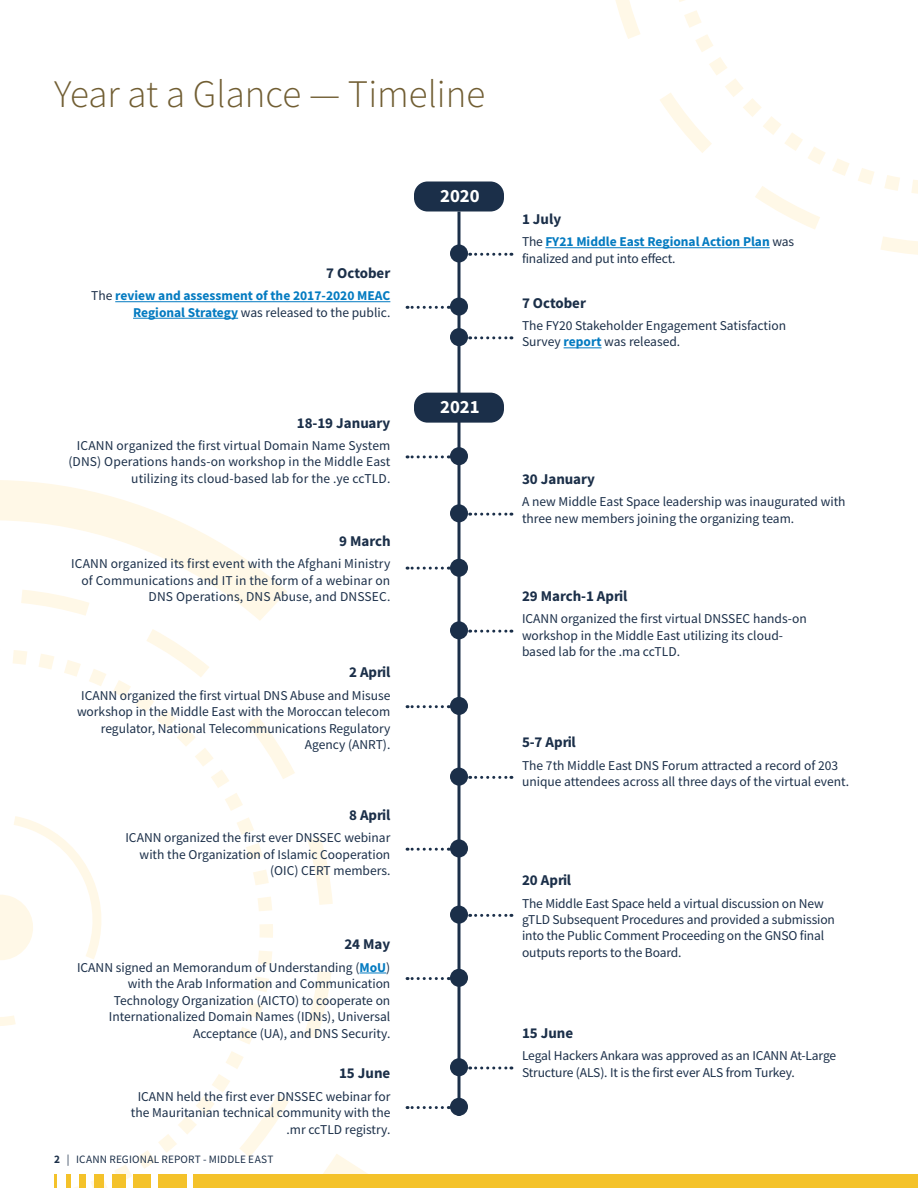
<style>
.page{position:relative;width:918px;height:1188px;background:#fff}
.page>*{position:absolute;margin:0;border:0;box-sizing:border-box;transform-origin:0 0}
.t1{font:39px "Source Sans Variable";color:#715e33}
.t2{font:18.75px "Source Sans Variable";color:#fff}
.t3{font:15px "Source Sans Variable";color:#1b2f49}
.t4{font:13.5px/16.5px "Source Sans Pro";color:#1b2f49}
.t5{font:700 13.5px/16.5px "Source Sans Pro";color:#047bc1;text-align:right}
.t6{font:11.25px "Source Sans Pro";letter-spacing:.015em;color:#1b2f49}
.s1{font-weight:400;color:#1b2f49}
.s2{font-weight:700;color:#047bc1}
.s3{font-family:"Source Sans Variable"}
</style>
<div class="page">
<svg style="left:684px;top:10px;width:17px;height:18px"></svg>
<svg style="left:832px;top:159px;width:18px;height:17px"></svg>
<svg style="left:858px;top:168px;width:16px;height:17px"></svg>
<svg style="left:884px;top:175px;width:16px;height:16px"></svg>
<svg style="left:911px;top:180px;width:7px;height:14px"></svg>
<svg style="left:615px;top:0;width:25px;height:39px"></svg>
<svg style="left:660px;top:35px;width:165px;height:130px"></svg>
<svg style="left:755px;top:186px;width:65px;height:43px"></svg>
<svg style="left:881px;top:236px;width:37px;height:19px"></svg>
<svg style="left:237px;top:1027px;width:17px;height:17px"></svg>
<svg style="left:70px;top:1051px;width:298px;height:137px"></svg>
<svg style="left:0;top:816px;width:102px;height:210px"></svg>
<svg style="left:13px;top:650px;width:14px;height:15px"></svg>
<svg style="left:39px;top:654px;width:15px;height:15px"></svg>
<svg style="left:64px;top:660px;width:17px;height:17px"></svg>
<svg style="left:89px;top:669px;width:17px;height:17px"></svg>
<svg style="left:247px;top:1002px;width:16px;height:17px"></svg>
<svg style="left:253px;top:977px;width:16px;height:15px"></svg>
<svg style="left:258px;top:951px;width:14px;height:14px"></svg>
<svg style="left:260px;top:924px;width:13px;height:14px"></svg>
<svg style="left:258px;top:897px;width:14px;height:14px"></svg>
<svg style="left:253px;top:870px;width:16px;height:15px"></svg>
<svg style="left:246px;top:843px;width:17px;height:17px"></svg>
<svg style="left:237px;top:817px;width:17px;height:18px"></svg>
<svg style="left:304px;top:971px;width:27px;height:68px"></svg>
<svg style="left:308px;top:837px;width:25px;height:68px"></svg>
<svg style="left:113px;top:629px;width:182px;height:182px"></svg>
<svg style="left:0;top:480px;width:287px;height:141px"></svg>
<div style="left:133px;top:1174px;width:18px;height:14px;background:#f4c22a"></div>
<div style="left:158px;top:1174px;width:29px;height:14px;background:#f4c22a"></div>
<div style="left:193px;top:1174px;width:725px;height:14px;background:#f4c22a"></div>
<div style="left:112px;top:1174px;width:14px;height:14px;background:#f4c22a"></div>
<div style="left:94px;top:1174px;width:10px;height:14px;background:#f4c22a"></div>
<div style="left:79px;top:1174px;width:7px;height:14px;background:#f4c22a"></div>
<hr style="left:66px;top:1174px;width:4px;height:14px;background:#f4c22a">
<hr style="left:54px;top:1174px;width:3px;height:14px;background:#f4c22a">
<div style="left:414px;top:182px;width:90px;height:30px;background:#1b2f49;border-radius:14px"></div>
<hr style="left:458px;top:212px;width:2px;height:904px;background:#1b2f49">
<div style="left:414px;top:393px;width:90px;height:30px;background:#1b2f49;border-radius:14px"></div>
<div style="left:450px;top:244px;width:18px;height:18px;background:#1b2f49;border-radius:50%"></div>
<svg style="left:470px;top:253px;width:42px;height:3px"></svg>
<hr style="left:545px;top:247px;width:225px;height:1px;background:#047bc1">
<div style="left:450px;top:906px;width:18px;height:18px;background:#1b2f49;border-radius:50%"></div>
<svg style="left:470px;top:914px;width:42px;height:3px"></svg>
<div style="left:450px;top:1058px;width:18px;height:18px;background:#1b2f49;border-radius:50%"></div>
<svg style="left:470px;top:1066px;width:42px;height:4px"></svg>
<div style="left:450px;top:328px;width:18px;height:18px;background:#1b2f49;border-radius:50%"></div>
<svg style="left:470px;top:336px;width:42px;height:3px"></svg>
<hr style="left:564px;top:348px;width:38px;height:1px;background:#047bc1">
<div style="left:450px;top:504px;width:18px;height:18px;background:#1b2f49;border-radius:50%"></div>
<svg style="left:470px;top:513px;width:42px;height:3px"></svg>
<div style="left:450px;top:621px;width:18px;height:18px;background:#1b2f49;border-radius:50%"></div>
<svg style="left:470px;top:630px;width:42px;height:3px"></svg>
<div style="left:450px;top:768px;width:18px;height:18px;background:#1b2f49;border-radius:50%"></div>
<svg style="left:470px;top:776px;width:42px;height:3px"></svg>
<div style="left:450px;top:298px;width:18px;height:18px;background:#1b2f49;border-radius:50%"></div>
<svg style="left:407px;top:306px;width:35px;height:3px"></svg>
<hr style="left:115px;top:301px;width:275px;height:1px;background:#047bc1">
<hr style="left:133px;top:318px;width:105px;height:1px;background:#047bc1">
<div style="left:450px;top:447px;width:18px;height:18px;background:#1b2f49;border-radius:50%"></div>
<svg style="left:407px;top:455px;width:35px;height:3px"></svg>
<div style="left:450px;top:697px;width:18px;height:18px;background:#1b2f49;border-radius:50%"></div>
<svg style="left:407px;top:705px;width:35px;height:3px"></svg>
<div style="left:450px;top:839px;width:18px;height:18px;background:#1b2f49;border-radius:50%"></div>
<svg style="left:407px;top:848px;width:35px;height:3px"></svg>
<div style="left:450px;top:969px;width:18px;height:18px;background:#1b2f49;border-radius:50%"></div>
<svg style="left:407px;top:977px;width:35px;height:3px"></svg>
<svg style="left:360px;top:973px;width:26px;height:1px"></svg>
<div style="left:450px;top:1098px;width:18px;height:18px;background:#1b2f49;border-radius:50%"></div>
<svg style="left:407px;top:1106px;width:35px;height:3px"></svg>
<svg style="left:407px;top:567px;width:35px;height:3px"></svg>
<div style="left:450px;top:559px;width:18px;height:18px;background:#1b2f49;border-radius:50%"></div>
<h1 class="t1" style="left:54px;top:71px;width:433px">Year at a Glance — Timeline</h1>
<p class="t3" style="left:326px;top:264px;width:66px">7 October</p>
<p class="t5" style="left:91px;top:287px;width:301px"><span class="s1">The</span> review and assessment of the 2017-2020 MEAC<br>Regional Strategy <span class="s1">was released to the public.</span></p>
<p class="t3" style="left:297px;top:413px;width:95px">18-19 January</p>
<p class="t4" style="left:68px;top:437px;width:324px;text-align:right">ICANN organized the first virtual Domain Name System (DNS) Operations hands-on workshop in the Middle East utilizing its cloud-based lab for the .ye ccTLD.</p>
<p class="t3" style="left:339px;top:532px;width:53px">9 March</p>
<p class="t4" style="left:71px;top:555px;width:321px;text-align:right">ICANN organized its first event with the Afghani Ministry of Communications and IT in the form of a webinar on<br>DNS Operations, DNS Abuse, and DNSSEC.</p>
<p class="t3" style="left:349px;top:663px;width:43px">2 April</p>
<p class="t4" style="left:77px;top:687px;width:315px;text-align:right">ICANN organized the first virtual DNS Abuse and Misuse workshop in the Middle East with the Moroccan telecom regulator, National Telecommunications Regulatory Agency (ANRT).</p>
<p class="t3" style="left:349px;top:806px;width:43px">8 April</p>
<p class="t4" style="left:125px;top:829px;width:266px;text-align:right">ICANN organized the first ever DNSSEC webinar with the Organization of Islamic Cooperation (OIC) CERT members.</p>
<p class="t3" style="left:344px;top:935px;width:47px">24 May</p>
<p class="t4" style="left:77px;top:959px;width:315px;text-align:right">ICANN signed an Memorandum of Understanding (<span class="s2">MoU</span>) with the Arab Information and Communication Technology Organization (AICTO) to cooperate on Internationalized Domain Names (IDNs), Universal Acceptance (UA), and DNS Security.</p>
<p class="t3" style="left:339px;top:1064px;width:53px">15 June</p>
<p class="t4" style="left:131px;top:1088px;width:261px;text-align:right">ICANN held the first ever DNSSEC webinar for the Mauritanian technical community with the .mr ccTLD registry.</p>
<p class="t6" style="left:54px;top:1152px;width:221px"><span class="s3">2</span> | ICANN REGIONAL REPORT - MIDDLE EAST</p>
<h2 class="t2" style="left:440px;top:185px;width:41px">2020</h2>
<h2 class="t2" style="left:440px;top:396px;width:41px">2021</h2>
<p class="t3" style="left:522px;top:210px;width:41px">1 July</p>
<p class="t4" style="left:522px;top:234px;width:274px">The <span class="s2">FY21 Middle East Regional Action Plan</span> was finalized and put into effect.</p>
<p class="t3" style="left:522px;top:293px;width:66px">7 October</p>
<p class="t4" style="left:522px;top:317px;width:266px">The FY20 Stakeholder Engagement Satisfaction<br>Survey <span class="s2">report</span> was released.</p>
<p class="t3" style="left:522px;top:470px;width:74px">30 January</p>
<p class="t4" style="left:522px;top:493px;width:325px">A new Middle East Space leadership was inaugurated with three new members joining the organizing team.</p>
<p class="t3" style="left:522px;top:587px;width:107px">29 March-1 April</p>
<p class="t4" style="left:522px;top:610px;width:286px">ICANN organized the first virtual DNSSEC hands-on workshop in the Middle East utilizing its cloud&shy;based lab for the .ma ccTLD.</p>
<p class="t3" style="left:522px;top:733px;width:55px">5-7 April</p>
<p class="t4" style="left:522px;top:757px;width:329px">The 7th Middle East DNS Forum attracted a record of 203 unique attendees across all three days of the virtual event.</p>
<p class="t3" style="left:522px;top:871px;width:51px">20 April</p>
<p class="t4" style="left:522px;top:895px;width:314px">The Middle East Space held a virtual discussion on New gTLD Subsequent Procedures and provided a submission into the Public Comment Proceeding on the GNSO final outputs reports to the Board.</p>
<p class="t3" style="left:522px;top:1024px;width:53px">15 June</p>
<p class="t4" style="left:522px;top:1047px;width:316px">Legal Hackers Ankara was approved as an ICANN At-Large<br>Structure (ALS). It is the first ever ALS from Turkey.</p>
</div>
